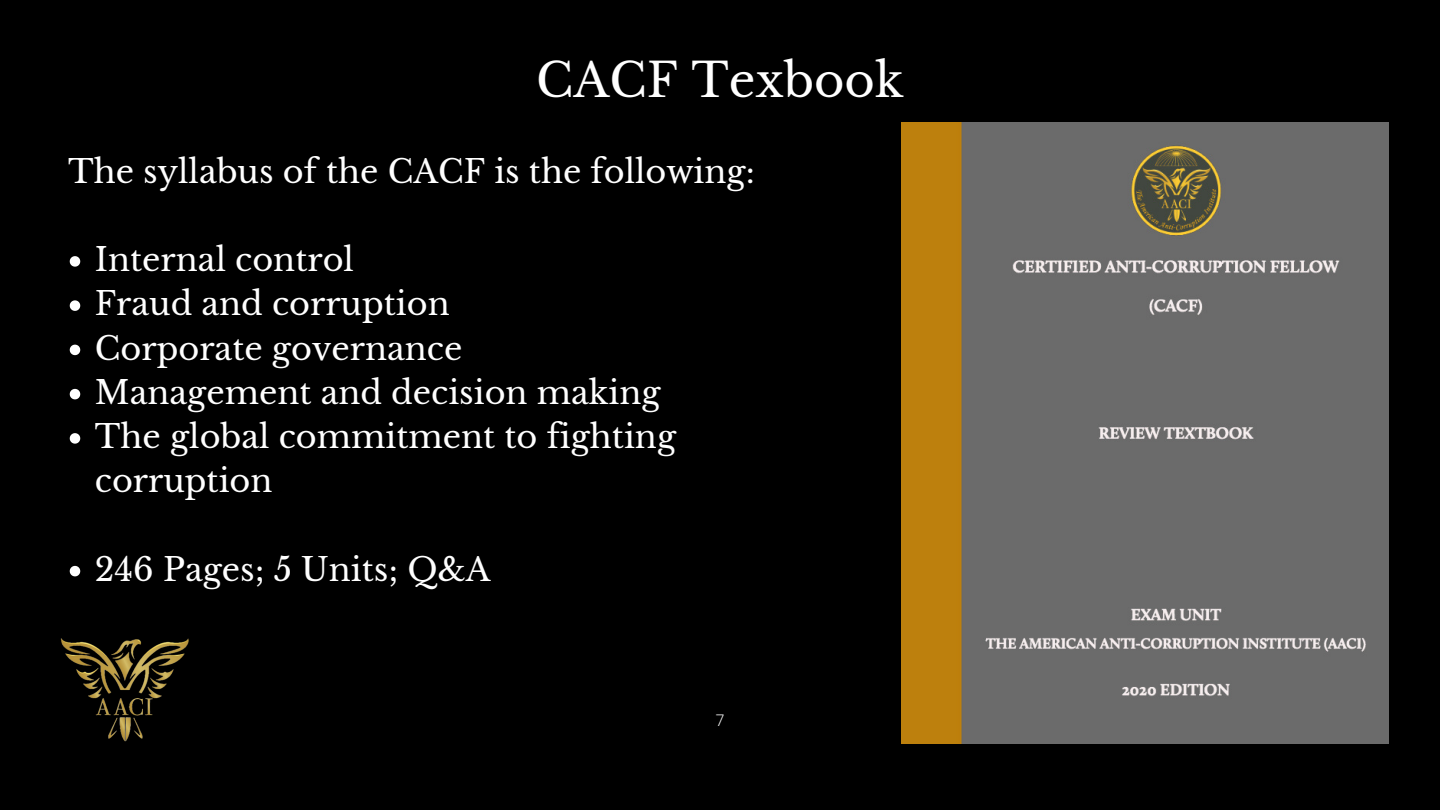
<style>
.page{position:relative;width:1440px;height:810px;background:#000}
.page>*{position:absolute;margin:0;border:0;box-sizing:border-box;transform-origin:0 0}
.t1{font:46.5px "Libre Baskerville";color:#fff}
.t2{font:32px/44.2px "Libre Baskerville";color:#fff}
.t3{font:300 16px "Open Sans";color:#fff}
</style>
<div class="page">
<img style="left:901px;top:123px;width:488px;height:620px">
<svg style="left:70px;top:256px;width:10px;height:11px"></svg>
<svg style="left:70px;top:300px;width:10px;height:11px"></svg>
<svg style="left:70px;top:345px;width:10px;height:10px"></svg>
<svg style="left:70px;top:389px;width:10px;height:10px"></svg>
<svg style="left:70px;top:433px;width:10px;height:11px"></svg>
<svg style="left:70px;top:566px;width:10px;height:10px"></svg>
<img style="left:60px;top:638px;width:129px;height:104px">
<p class="t1" style="left:536px;top:52px;width:369px">CACF Texbook</p>
<p class="t2" style="left:68px;top:149px;width:688px">The syllabus of the CACF is the following:</p>
<p class="t2" style="left:95px;top:238px;width:261px">Internal control</p>
<p class="t2" style="left:95px;top:282px;width:356px">Fraud and corruption</p>
<p class="t2" style="left:95px;top:326px;width:369px">Corporate governance</p>
<p class="t2" style="left:95px;top:371px;width:567px">Management and decision making</p>
<p class="t2" style="left:95px;top:415px;width:583px">The global commitment to fighting corruption</p>
<p class="t2" style="left:95px;top:548px;width:397px">246 Pages; 5 Units; Q&amp;A</p>
<p class="t3" style="left:715px;top:709px;width:11px">7</p>
</div>
